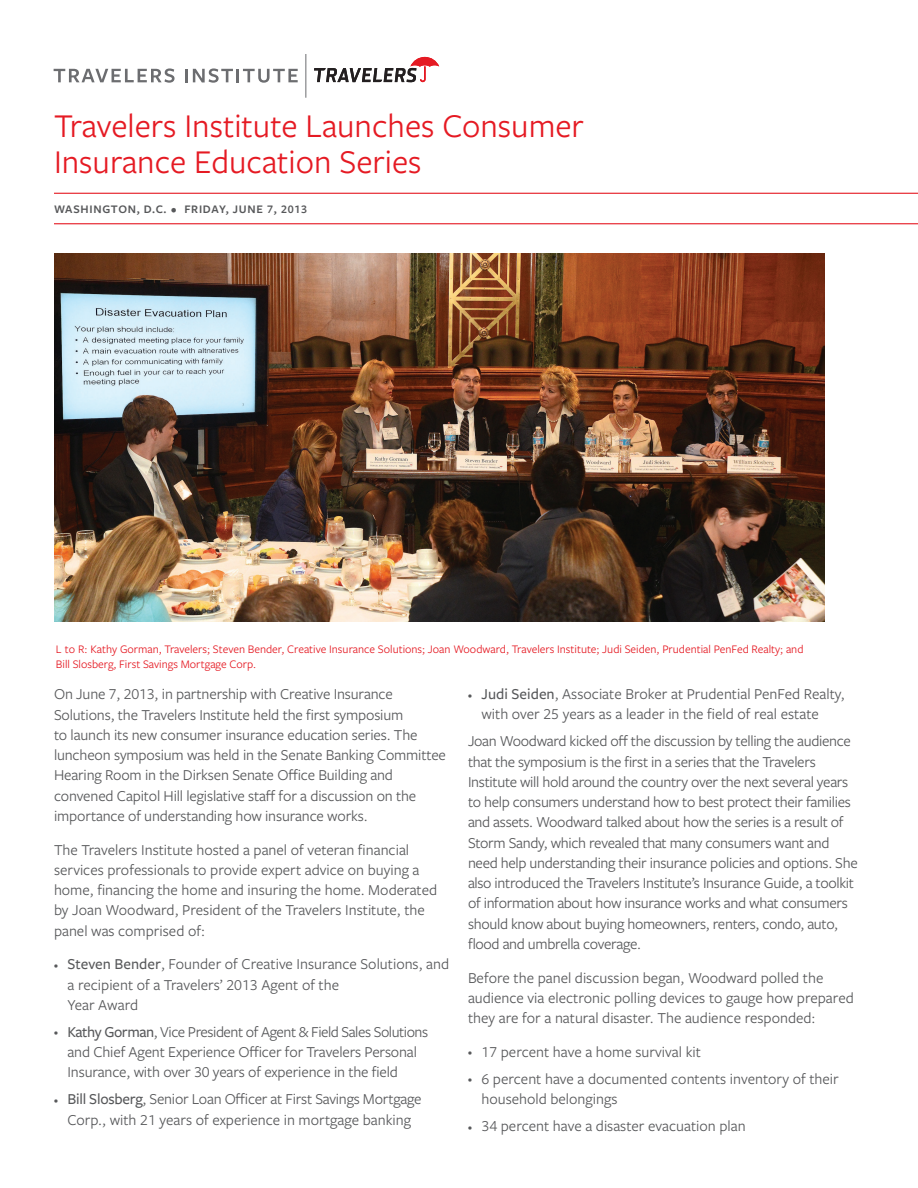
<style>
.page{position:relative;width:918px;height:1188px;background:#fff}
.page>*{position:absolute;margin:0;border:0;box-sizing:border-box;transform-origin:0 0}
.t1{font:34.5px/36px "Freight Sans Pro";color:#e51a23}
.Body_copy{font:15.75px/20.2px "Freight Sans Pro";letter-spacing:-.01em;color:#57585a}
.Body_copy-2{font:12px/15px "Freight Sans Pro";color:#e51a23}
.Sub-title_1_line{font:600 12px "Freight Sans Pro";letter-spacing:.06em;color:#57585a}
.s1{font-size:8.55px}
.s2{font-weight:500}
</style>
<div class="page">
<svg style="left:314px;top:57px;width:125px;height:25px"></svg>
<hr style="left:306px;top:54px;width:1px;height:44px;background:#6c6d70">
<svg style="left:54px;top:68px;width:121px;height:15px"></svg>
<svg style="left:185px;top:68px;width:113px;height:15px"></svg>
<hr style="left:54px;top:193px;width:864px;height:1px;background:#e51a23">
<hr style="left:54px;top:223px;width:864px;height:1px;background:#e51a23">
<img style="left:54px;top:254px;width:770px;height:367px">
<p class="t1" style="left:54px;top:106px;width:531px">Travelers Institute Launches Consumer<br>Insurance Education Series</p>
<p class="Sub-title_1_line" style="left:54px;top:201px;width:255px">WASHINGTON, D.C. • FRIDAY, JUNE 7, 2013</p>
<p class="Body_copy-2" style="left:56px;top:641px;width:749px">L to R: Kathy Gorman, Travelers; Steven Bender, Creative Insurance Solutions; Joan Woodward, Travelers Institute; Judi Seiden, Prudential PenFed Realty; and<br>Bill Slosberg, First Savings Mortgage Corp.</p>
<p class="Body_copy" style="left:54px;top:683px;width:394px">On June 7, 2013, in partnership with Creative Insurance Solutions, the Travelers Institute held the first symposium<br>to launch its new consumer insurance education series. The luncheon symposium was held in the Senate Banking Committee Hearing Room in the Dirksen Senate Office Building and convened Capitol Hill legislative staff for a discussion on the importance of understanding how insurance works.</p>
<p class="Body_copy" style="left:54px;top:839px;width:385px">The Travelers Institute hosted a panel of veteran financial services professionals to provide expert advice on buying a home, financing the home and insuring the home. Moderated by Joan Woodward, President of the Travelers Institute, the panel was comprised of:</p>
<p class="Body_copy" style="left:68px;top:953px;width:383px;text-indent:-14px"><span class="s1">•</span> <span class="s2">Steven Bender</span>, Founder of Creative Insurance Solutions, and a recipient of a Travelers’ 2013 Agent of the<br>Year Award</p>
<p class="Body_copy" style="left:68px;top:1021px;width:362px;text-indent:-14px"><span class="s1">•</span> <span class="s2">Kathy Gorman</span>, Vice President of Agent &amp; Field Sales Solutions and Chief Agent Experience Officer for Travelers Personal<br>Insurance, with over 30 years of experience in the field</p>
<p class="Body_copy" style="left:54px;top:1088px;width:369px;text-align:center"><span class="s1">•</span> <span class="s2">Bill Slosberg</span>, Senior Loan Officer at First Savings Mortgage<br>Corp., with 21 years of experience in mortgage banking</p>
<p class="Body_copy" style="left:482px;top:683px;width:365px;text-indent:-14px"><span class="s1">•</span> <span class="s2">Judi Seiden</span>, Associate Broker at Prudential PenFed Realty, with over 25 years as a leader in the field of real estate</p>
<p class="Body_copy" style="left:468px;top:730px;width:391px">Joan Woodward kicked off the discussion by telling the audience that the symposium is the first in a series that the Travelers Institute will hold around the country over the next several years to help consumers understand how to best protect their families and assets. Woodward talked about how the series is a result of Storm Sandy, which revealed that many consumers want and need help understanding their insurance policies and options. She also introduced the Travelers Institute’s Insurance Guide, a toolkit of information about how insurance works and what consumers should know about buying homeowners, renters, condo, auto, flood and umbrella coverage.</p>
<p class="Body_copy" style="left:468px;top:967px;width:387px">Before the panel discussion began, Woodward polled the audience via electronic polling devices to gauge how prepared they are for a natural disaster. The audience responded:</p>
<p class="Body_copy" style="left:468px;top:1041px;width:235px"><span class="s1">•</span> 17 percent have a home survival kit</p>
<p class="Body_copy" style="left:482px;top:1068px;width:359px;text-indent:-14px"><span class="s1">•</span> 6 percent have a documented contents inventory of their household belongings</p>
<p class="Body_copy" style="left:468px;top:1115px;width:279px"><span class="s1">•</span> 34 percent have a disaster evacuation plan</p>
</div>
